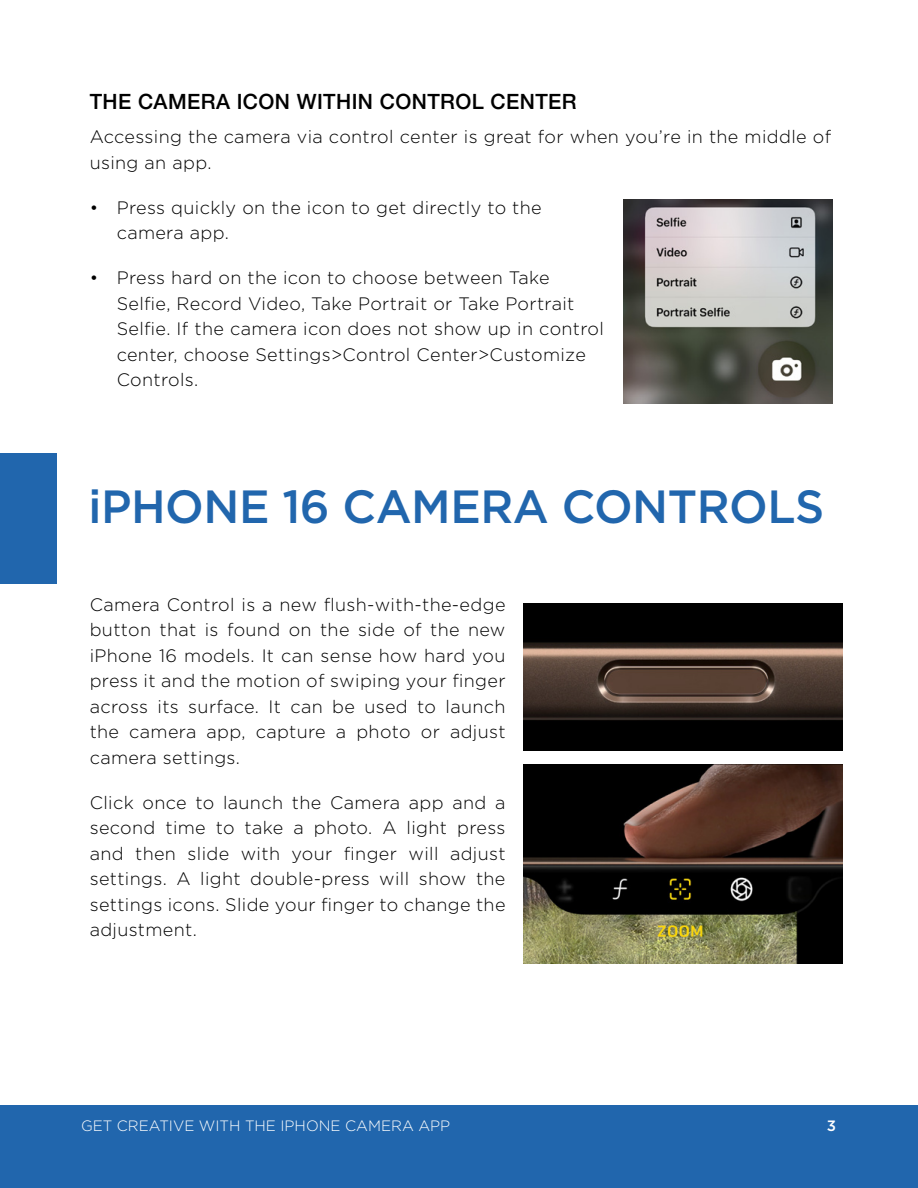
<style>
.page{position:relative;width:918px;height:1188px;background:#fff}
.page>*{position:absolute;margin:0;border:0;box-sizing:border-box;transform-origin:0 0}
.t1{font:500 46.5px "Gotham";letter-spacing:-.01em;color:#2166ad}
.t2{font:500 21px "Helvetica Neue";letter-spacing:.02em;color:#000}
.t3{font:300 18px/25.5px "Gotham";letter-spacing:.02em;color:#000}
.t4{font:300 15px "Gotham";color:#fff}
.t5{font:500 15px "Gotham";color:#fff}
</style>
<div class="page">
<div style="left:0;top:1105px;width:918px;height:83px;background:#2166ad"></div>
<div style="left:0;top:453px;width:57px;height:131px;background:#2166ad"></div>
<img style="left:623px;top:200px;width:209px;height:204px">
<img style="left:524px;top:765px;width:319px;height:199px">
<img style="left:524px;top:604px;width:319px;height:147px">
<p class="t2" style="left:90px;top:84px;width:488px">THE CAMERA ICON WITHIN CONTROL CENTER</p>
<p class="t3" style="left:90px;top:124px;width:743px">Accessing the camera via control center is great for when you’re in the middle of using an app.</p>
<p class="t3" style="left:117px;top:194px;width:427px;text-indent:-27px">• Press quickly on the icon to get directly to the camera app.</p>
<p class="t3" style="left:117px;top:265px;width:489px;text-indent:-27px">• Press hard on the icon to choose between Take Selfie, Record Video, Take Portrait or Take Portrait Selfie. If the camera icon does not show up in control center, choose Settings&gt;Control Center&gt;Customize Controls.</p>
<h1 class="t1" style="left:88px;top:476px;width:737px">iPHONE 16 CAMERA CONTROLS</h1>
<p class="t3" style="left:90px;top:591px;width:417px;text-align:justify">Camera Control is a new flush-with-the-edge button that is found on the side of the new iPhone 16 models. It can sense how hard you press it and the motion of swiping your finger across its surface. It can be used to launch the camera app, capture a photo or adjust camera settings.</p>
<p class="t3" style="left:90px;top:789px;width:417px;text-align:justify">Click once to launch the Camera app and a second time to take a photo. A light press and then slide with your finger will adjust settings. A light double-press will show the settings icons. Slide your finger to change the adjustment.</p>
<p class="t4" style="left:81px;top:1117px;width:371px">GET CREATIVE WITH THE IPHONE CAMERA APP</p>
<p class="t5" style="left:827px;top:1116px;width:11px">3</p>
</div>
